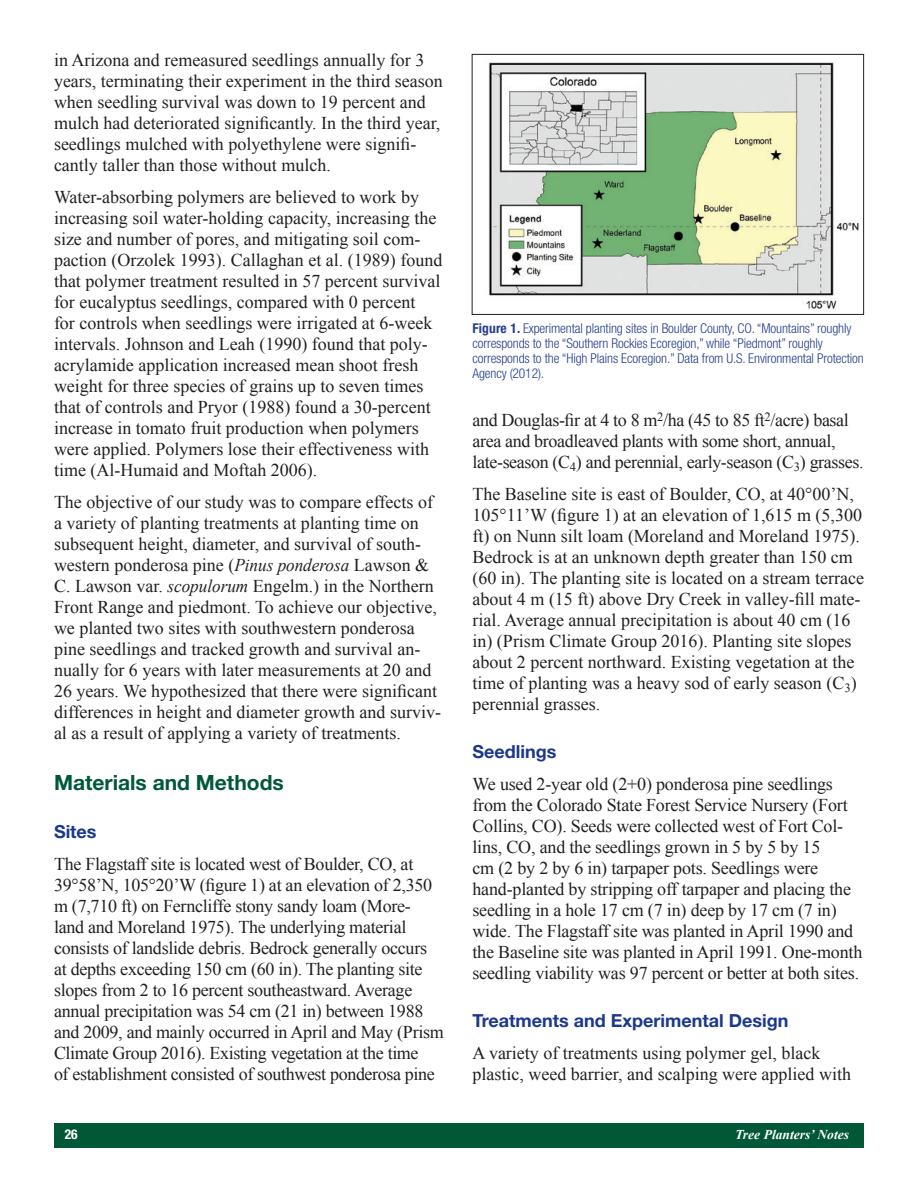
<style>
.page{position:relative;width:918px;height:1188px;background:#fff}
.page>*{position:absolute;margin:0;border:0;box-sizing:border-box;transform-origin:0 0}
.Body_Head_1{font:700 21px "Helvetica Neue LT Std";color:#005837}
.t1{font:18px/21px "Times New Roman";color:#231f20}
.t2{font:18px/21px "Times New Roman";letter-spacing:-.02em;color:#231f20}
.Body_Head_2{font:700 18px "Helvetica Neue LT Std";color:#1b388c}
.Captions{font:300 condensed 13.5px/15px "Helvetica Neue LT Std";letter-spacing:-.01em;color:#253f8e}
.t3{font:italic 700 13.5px "Times New Roman";color:#fff}
.t4{font:700 condensed 13.5px "Helvetica Neue LT Std";color:#fff}
.s1{font-style:italic}
.s2{font-weight:700}
</style>
<div class="page">
<div style="left:54px;top:1123px;width:810px;height:25px;background:#005837"></div>
<img style="left:489px;top:62px;width:370px;height:249px">
<div style="left:472px;top:54px;width:392px;height:261px;border:1px solid #231f20"></div>
<p class="t1" style="left:54px;top:50px;width:390px">in Arizona and remeasured seedlings annually for 3 years, terminating their experiment in the third season when seedling survival was down to 19 percent and mulch had deteriorated significantly. In the third year, seedlings mulched with polyethylene were signifi&shy;cantly taller than those without mulch.</p>
<p class="t1" style="left:54px;top:186px;width:390px">Water-absorbing polymers are believed to work by increasing soil water-holding capacity, increasing the size and number of pores, and mitigating soil com&shy;paction (Orzolek 1993). Callaghan et al. (1989) found that polymer treatment resulted in 57 percent survival for eucalyptus seedlings, compared with 0 percent<br>for controls when seedlings were irrigated at 6-week intervals. Johnson and Leah (1990) found that poly&shy;acrylamide application increased mean shoot fresh weight for three species of grains up to seven times that of controls and Pryor (1988) found a 30-percent increase in tomato fruit production when polymers were applied. Polymers lose their effectiveness with time (Al-Humaid and Moftah 2006).</p>
<p class="t1" style="left:54px;top:491px;width:389px">The objective of our study was to compare effects of a variety of planting treatments at planting time on subsequent height, diameter, and survival of south&shy;western ponderosa pine (<span class="s1">Pinus ponderosa</span> Lawson &amp; C. Lawson var. <span class="s1">scopulorum</span> Engelm.) in the Northern Front Range and piedmont. To achieve our objective, we planted two sites with southwestern ponderosa pine seedlings and tracked growth and survival an&shy;nually for 6 years with later measurements at 20 and 26 years. We hypothesized that there were significant differences in height and diameter growth and surviv&shy;al as a result of applying a variety of treatments.</p>
<p class="Body_Head_1" style="left:54px;top:770px;width:231px">Materials and Methods</p>
<p class="Body_Head_2" style="left:54px;top:821px;width:44px">Sites</p>
<p class="t1" style="left:54px;top:853px;width:391px">The Flagstaff site is located west of Boulder, CO, at 39°58’N, 105°20’W (figure 1) at an elevation of 2,350 m (7,710 ft) on Ferncliffe stony sandy loam (More&shy;land and Moreland 1975). The underlying material consists of landslide debris. Bedrock generally occurs at depths exceeding 150 cm (60 in). The planting site slopes from 2 to 16 percent southeastward. Average annual precipitation was 54 cm (21 in) between 1988 and 2009, and mainly occurred in April and May (Prism Climate Group 2016). Existing vegetation at the time<br>of establishment consisted of southwest ponderosa pine</p>
<p class="Captions" style="left:472px;top:320px;width:393px"><span class="s2">Figure 1.</span> Experimental planting sites in Boulder County, CO. “Mountains” roughly corresponds to the “Southern Rockies Ecoregion,” while “Piedmont” roughly corresponds to the “High Plains Ecoregion.” Data from U.S. Environmental Protection Agency (2012).</p>
<p class="t2" style="left:472px;top:409px;width:393px">and Douglas-fir at 4 to 8 m<sup>2</sup>/ha (45 to 85 ft<sup>2</sup>/acre) basal area and broadleaved plants with some short, annual, late-season (C<sub>4</sub>) and perennial, early-season (C<sub>3</sub>) grasses.</p>
<p class="t1" style="left:472px;top:483px;width:393px">The Baseline site is east of Boulder, CO, at 40°00’N, 105°11’W (figure 1) at an elevation of 1,615 m (5,300 ft) on Nunn silt loam (Moreland and Moreland 1975).<br>Bedrock is at an unknown depth greater than 150 cm (60 in). The planting site is located on a stream terrace about 4 m (15 ft) above Dry Creek in valley-fill mate&shy;rial. Average annual precipitation is about 40 cm (16 in) (Prism Climate Group 2016). Planting site slopes about 2 percent northward. Existing vegetation at the time of planting was a heavy sod of early season (C<sub>3</sub>) perennial grasses.</p>
<p class="Body_Head_2" style="left:472px;top:740px;width:85px">Seedlings</p>
<p class="t1" style="left:472px;top:773px;width:391px">We used 2-year old (2+0) ponderosa pine seedlings from the Colorado State Forest Service Nursery (Fort Collins, CO). Seeds were collected west of Fort Col&shy;lins, CO, and the seedlings grown in 5 by 5 by 15<br>cm (2 by 2 by 6 in) tarpaper pots. Seedlings were hand-planted by stripping off tarpaper and placing the seedling in a hole 17 cm (7 in) deep by 17 cm (7 in) wide. The Flagstaff site was planted in April 1990 and the Baseline site was planted in April 1991. One-month seedling viability was 97 percent or better at both sites.</p>
<p class="Body_Head_2" style="left:472px;top:1009px;width:317px">Treatments and Experimental Design</p>
<p class="t1" style="left:472px;top:1042px;width:380px">A variety of treatments using polymer gel, black plastic, weed barrier, and scalping were applied with</p>
<p class="t4" style="left:65px;top:1126px;width:14px">26</p>
<p class="t3" style="left:735px;top:1125px;width:115px">Tree Planters’ Notes</p>
</div>
